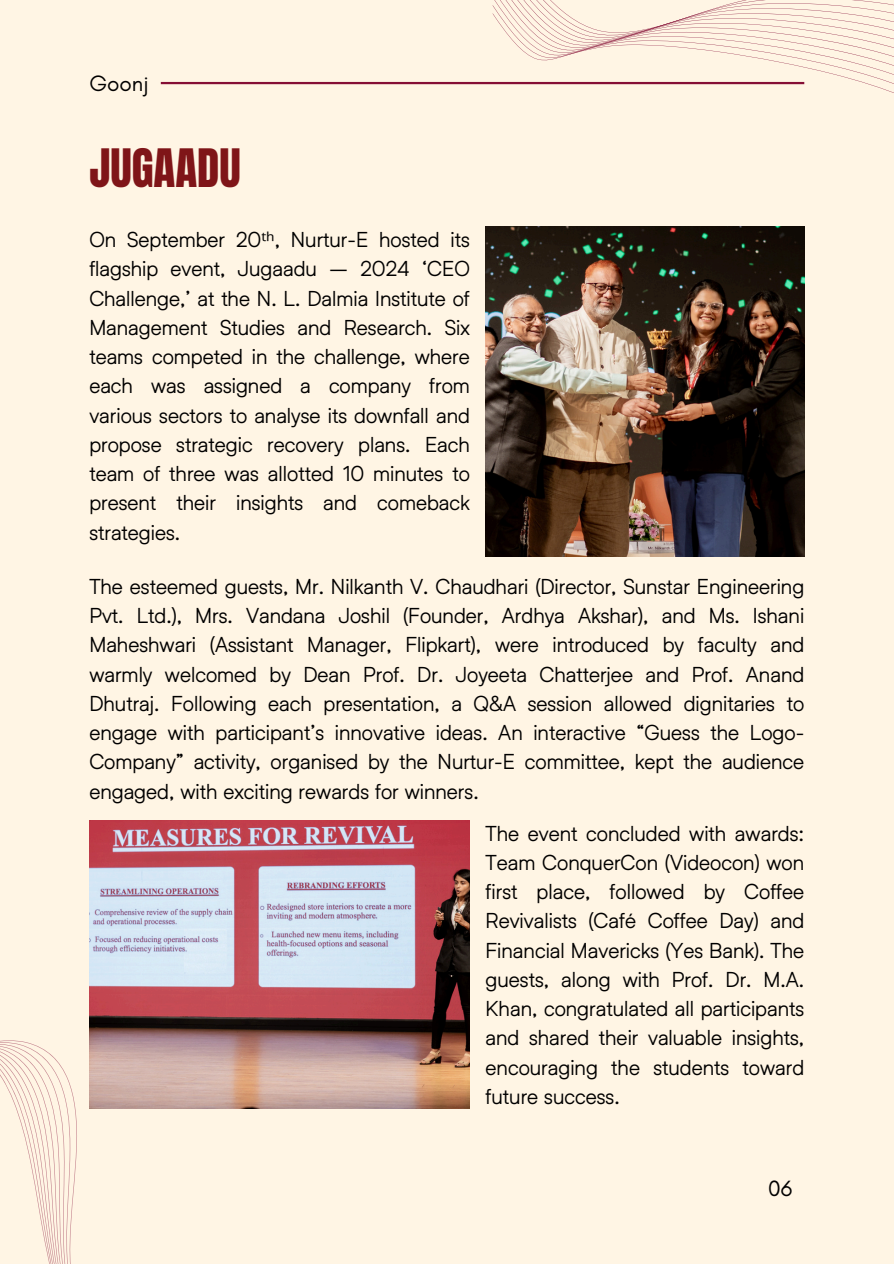
<style>
.page{position:relative;width:894px;height:1264px;background:#fff}
.page>*{position:absolute;margin:0;border:0;box-sizing:border-box;transform-origin:0 0}
.t1{font:45px "Anton";color:#7f1518}
.t2{font:22.5px "Glacial Indifference";color:#000}
.t3{font:21px/29.2px "Helixa";color:#000;text-align:justify}
.s1{font-family:"Noto Sans"}
</style>
<div class="page">
<div style="left:0;top:0;width:893px;height:1263px;background:#fff5e4"></div>
<svg style="left:0;top:1040px;width:195px;height:223px"></svg>
<hr style="left:161px;top:82px;width:643px;height:2px;background:#850e35">
<img style="left:485px;top:227px;width:319px;height:329px">
<img style="left:89px;top:820px;width:381px;height:288px">
<svg style="left:492px;top:0;width:401px;height:93px"></svg>
<p class="t2" style="left:89px;top:70px;width:61px">Goonj</p>
<p class="t1" style="left:89px;top:135px;width:153px">JUGAADU</p>
<h1 class="t3" style="left:89px;top:224px;width:382px">On September 20<span class="s1">ᵗʰ</span>, Nurtur-E hosted its flagship event, Jugaadu – 2024 ‘CEO Challenge,’ at the N. L. Dalmia Institute of Management Studies and Research. Six teams competed in the challenge, where each was assigned a company from various sectors to analyse its downfall and propose strategic recovery plans. Each team of three was allotted 10 minutes to present their insights and comeback strategies.</h1>
<p class="t3" style="left:89px;top:571px;width:716px">The esteemed guests, Mr. Nilkanth V. Chaudhari (Director, Sunstar Engineering Pvt. Ltd.), Mrs. Vandana Joshil (Founder, Ardhya Akshar), and Ms. Ishani Maheshwari (Assistant Manager, Flipkart), were introduced by faculty and warmly welcomed by Dean Prof. Dr. Joyeeta Chatterjee and Prof. Anand Dhutraj. Following each presentation, a Q&amp;A session allowed dignitaries to engage with participant’s innovative ideas. An interactive “Guess the Logo-Company” activity, organised by the Nurtur-E committee, kept the audience engaged, with exciting rewards for winners.</p>
<p class="t3" style="left:485px;top:817px;width:320px">The event concluded with awards:<br>Team ConquerCon (Videocon) won first place, followed by Coffee Revivalists (Café Coffee Day) and Financial Mavericks (Yes Bank). The guests, along with Prof. Dr. M.A.<br>Khan, congratulated all participants and shared their valuable insights, encouraging the students toward future success.</p>
<p class="t2" style="left:768px;top:1174px;width:26px">06</p>
</div>
